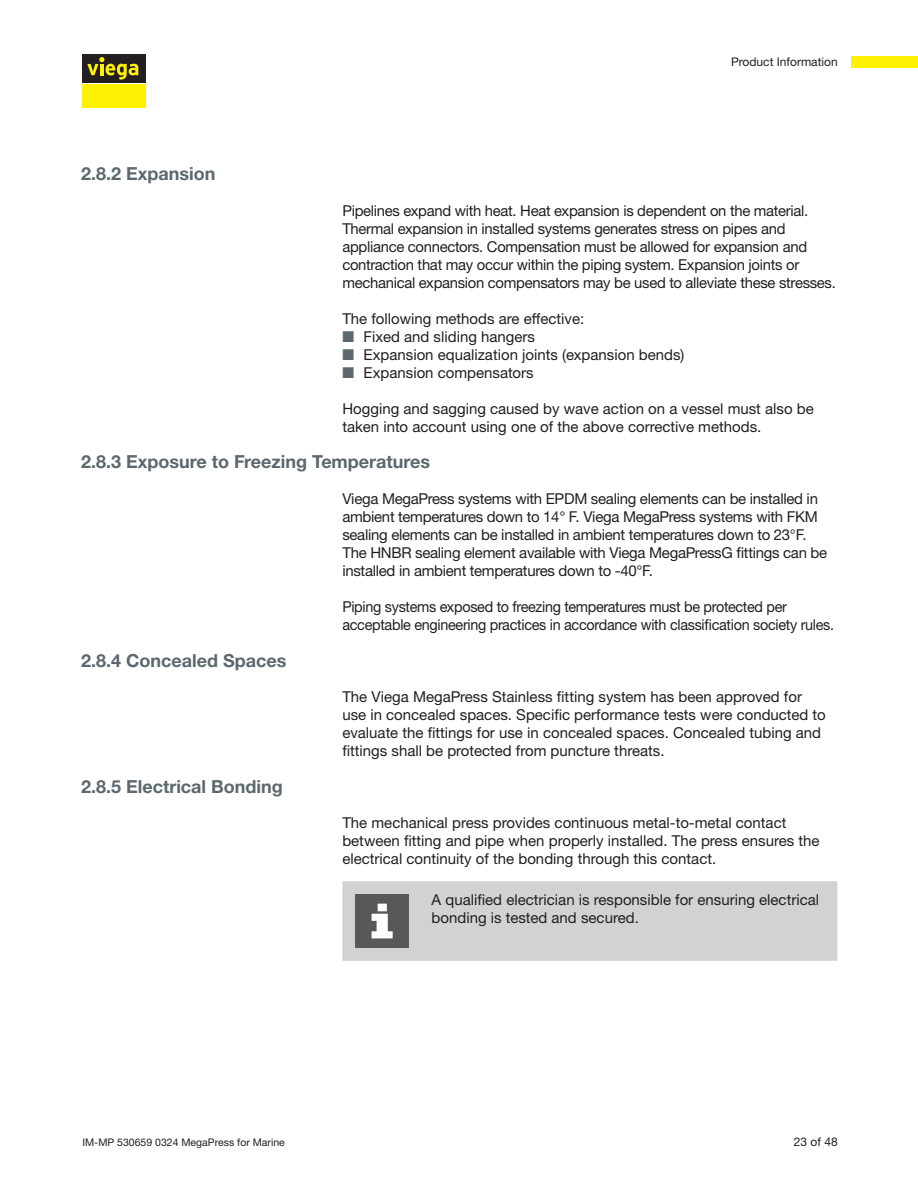
<style>
.page{position:relative;width:918px;height:1188px;background:#fff}
.page>*{position:absolute;margin:0;border:0;box-sizing:border-box;transform-origin:0 0}
.t1{font:18px "M Ying Hei PR Cfor Viega W7";color:#5c686e}
.t2{font:15px/18px "M Ying Hei PR Cfor Viega W4";color:#231f20}
.t3{font:15px/18px "M Ying Hei PR Cfor Viega W4";letter-spacing:-.02em;color:#231f20}
.t4{font:15px/18px "M Ying Hei PR Cfor Viega W4";letter-spacing:-.02em;color:#231f20;scale:.96 1}
.t5{font:12px "M Ying Hei PR Cfor Viega W4";color:#231f20}
.t6{font:10.5px "M Ying Hei PR Cfor Viega W4";color:#231f20}
.s1{color:#5c686e}
</style>
<div class="page">
<div style="left:851px;top:56px;width:67px;height:11px;background:#fff101"></div>
<div style="left:82px;top:85px;width:63px;height:23px;background:#fff101"></div>
<div style="left:82px;top:54px;width:63px;height:28px;background:#231f20"></div>
<svg style="left:87px;top:57px;width:51px;height:23px"></svg>
<svg style="left:342px;top:881px;width:495px;height:80px;background:#cacbcd"></svg>
<p class="t1" style="left:81px;top:162px;width:136px">2.8.2 Expansion</p>
<p class="t5" style="left:731px;top:54px;width:108px">Product Information</p>
<p class="t3" style="left:342px;top:202px;width:495px">Pipelines expand with heat. Heat expansion is dependent on the material.<br>Thermal expansion in installed systems generates stress on pipes and appliance connectors. Compensation must be allowed for expansion and contraction that may occur within the piping system. Expansion joints or mechanical expansion compensators may be used to alleviate these stresses.</p>
<p class="t2" style="left:342px;top:310px;width:244px">The following methods are effective:</p>
<p class="t2" style="left:342px;top:328px;width:194px"><span class="s1">■</span> Fixed and sliding hangers</p>
<p class="t2" style="left:342px;top:346px;width:344px"><span class="s1">■</span> Expansion equalization joints (expansion bends)</p>
<p class="t2" style="left:342px;top:364px;width:193px"><span class="s1">■</span> Expansion compensators</p>
<p class="t2" style="left:342px;top:400px;width:473px">Hogging and sagging caused by wave action on a vessel must also be taken into account using one of the above corrective methods.</p>
<p class="t1" style="left:81px;top:450px;width:351px">2.8.3 Exposure to Freezing Temperatures</p>
<p class="t3" style="left:342px;top:490px;width:486px">Viega MegaPress systems with EPDM sealing elements can be installed in ambient temperatures down to 14° F. Viega MegaPress systems with FKM sealing elements can be installed in ambient temperatures down to 23°F.<br>The HNBR sealing element available with Viega MegaPressG fittings can be installed in ambient temperatures down to -40°F.</p>
<p class="t4" style="left:342px;top:598px;width:514px">Piping systems exposed to freezing temperatures must be protected per acceptable engineering practices in accordance with classification society rules.</p>
<p class="t1" style="left:81px;top:650px;width:207px">2.8.4 Concealed Spaces</p>
<p class="t1" style="left:81px;top:775px;width:203px">2.8.5 Electrical Bonding</p>
<p class="t2" style="left:342px;top:688px;width:485px">The Viega MegaPress Stainless fitting system has been approved for use in concealed spaces. Specific performance tests were conducted to evaluate the fittings for use in concealed spaces. Concealed tubing and fittings shall be protected from puncture threats.</p>
<p class="t2" style="left:342px;top:814px;width:479px">The mechanical press provides continuous metal-to-metal contact between fitting and pipe when properly installed. The press ensures the electrical continuity of the bonding through this contact.</p>
<p class="t2" style="left:432px;top:890px;width:389px">A qualified electrician is responsible for ensuring electrical bonding is tested and secured.</p>
<p class="t6" style="left:82px;top:1136px;width:204px">IM-MP 530659 0324 MegaPress for Marine</p>
<p class="t5" style="left:794px;top:1135px;width:45px">23 of 48</p>
</div>
